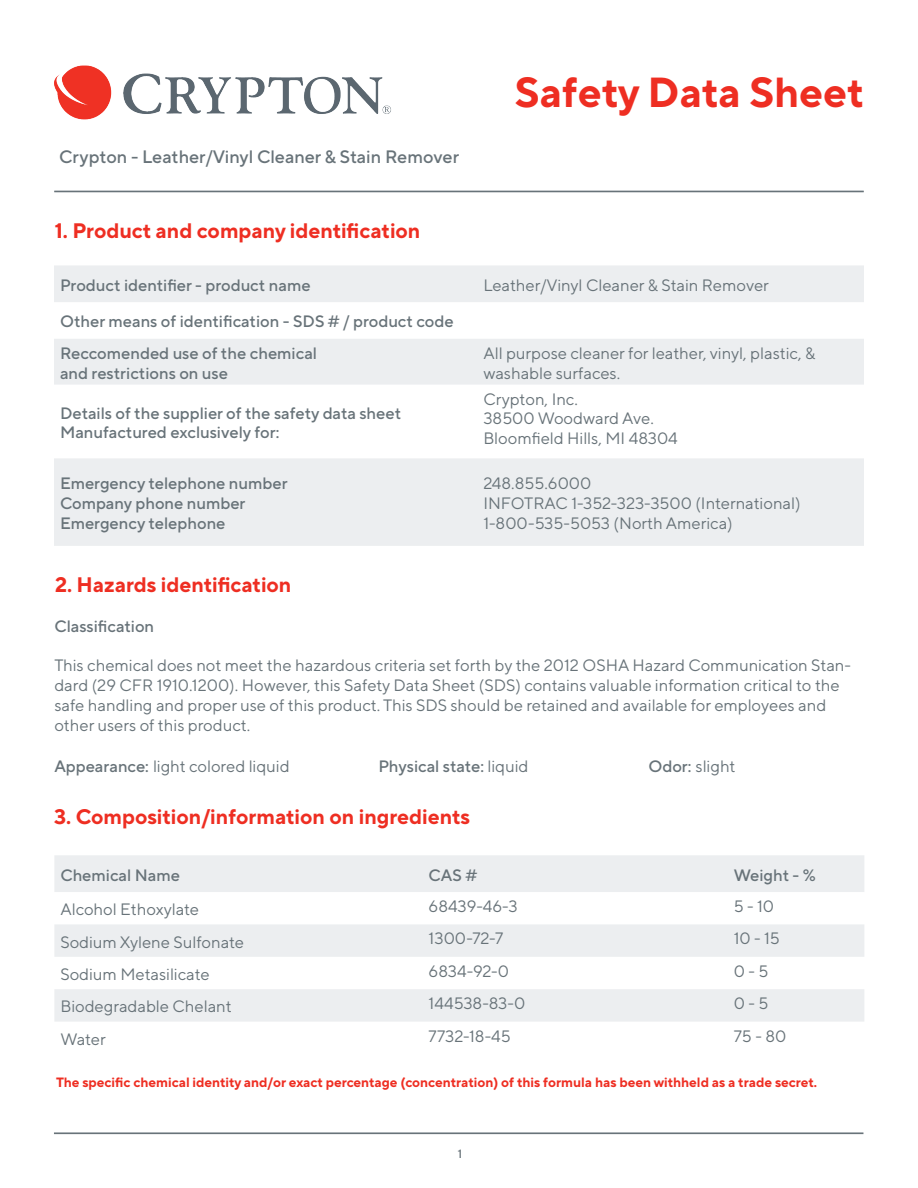
<style>
.page{position:relative;width:918px;height:1188px;background:#fff}
.page>*{position:absolute;margin:0;border:0;box-sizing:border-box;transform-origin:0 0}
.t1{font:700 42px "TT Norms Pro";color:#ee2e22}
.t2{font:700 21px "TT Norms Pro";color:#ee2e22}
.t3{font:500 18px "TT Norms Pro";color:#687379}
.t4{font:16.5px/19.8px "TT Norms Pro";color:#687379}
.t5{font:500 16.5px "TT Norms Pro";color:#687379}
.t6{font:700 13.5px "TT Norms Pro";color:#ee2e22}
.t7{font:500 12px "TT Norms Pro";color:#687379}
.s1{font-weight:500}
.s2{font-weight:400}
</style>
<div class="page">
<img style="left:54px;top:65px;width:337px;height:55px">
<div style="left:54px;top:191px;width:810px;height:1px;border:1px solid #687379"></div>
<svg style="left:54px;top:265px;width:810px;height:281px;fill:#eceef0"></svg>
<div style="left:54px;top:1133px;width:809px;height:1px;border:1px solid #687379"></div>
<svg style="left:54px;top:855px;width:810px;height:167px;fill:#eceef0"></svg>
<p class="t3" style="left:59px;top:145px;width:401px">Crypton - Leather/Vinyl Cleaner &amp; Stain Remover</p>
<p class="t1" style="left:515px;top:65px;width:351px">Safety Data Sheet</p>
<p class="t2" style="left:55px;top:217px;width:367px">1. Product and company identification</p>
<p class="t5" style="left:60px;top:274px;width:252px">Product identifier - product name</p>
<p class="t4" style="left:483px;top:275px;width:287px">Leather/Vinyl Cleaner &amp; Stain Remover</p>
<p class="t5" style="left:60px;top:311px;width:395px">Other means of identification - SDS # / product code</p>
<p class="t5" style="left:60px;top:342px;width:259px">Reccomended use of the chemical</p>
<p class="t5" style="left:60px;top:362px;width:169px">and restrictions on use</p>
<p class="t4" style="left:483px;top:343px;width:334px">All purpose cleaner for leather, vinyl, plastic, &amp; washable surfaces.</p>
<p class="t5" style="left:60px;top:402px;width:343px">Details of the supplier of the safety data sheet</p>
<p class="t5" style="left:60px;top:422px;width:221px">Manufactured exclusively for:</p>
<p class="t5" style="left:60px;top:473px;width:229px">Emergency telephone number</p>
<p class="t5" style="left:60px;top:493px;width:187px">Company phone number</p>
<p class="t5" style="left:60px;top:512px;width:167px">Emergency telephone</p>
<p class="t4" style="left:483px;top:388px;width:96px">Crypton, Inc.</p>
<p class="t4" style="left:483px;top:408px;width:172px">38500 Woodward Ave.</p>
<p class="t4" style="left:483px;top:428px;width:196px">Bloomfield Hills, MI 48304</p>
<p class="t4" style="left:483px;top:473px;width:109px">248.855.6000</p>
<p class="t4" style="left:483px;top:493px;width:319px">INFOTRAC 1-352-323-3500 (International)</p>
<p class="t4" style="left:483px;top:513px;width:251px">1-800-535-5053 (North America)</p>
<p class="t2" style="left:55px;top:571px;width:238px">2. Hazards identification</p>
<p class="t5" style="left:54px;top:615px;width:101px">Classification</p>
<p class="t4" style="left:54px;top:655px;width:798px">This chemical does not meet the hazardous criteria set forth by the 2012 OSHA Hazard Communication Stan&shy;dard (29 CFR 1910.1200). However, this Safety Data Sheet (SDS) contains valuable information critical to the safe handling and proper use of this product. This SDS should be retained and available for employees and other users of this product.</p>
<p class="t4" style="left:54px;top:756px;width:237px"><span class="s1">Appearance:</span> light colored liquid</p>
<p class="t5" style="left:378px;top:756px;width:152px">Physical state: <span class="s2">liquid</span></p>
<p class="t4" style="left:648px;top:756px;width:89px"><span class="s1">Odor:</span> slight</p>
<p class="t2" style="left:54px;top:803px;width:417px">3. Composition/information on ingredients</p>
<p class="t5" style="left:60px;top:864px;width:121px">Chemical Name</p>
<p class="t5" style="left:429px;top:864px;width:50px">CAS #</p>
<p class="t5" style="left:734px;top:864px;width:84px">Weight - %</p>
<p class="t4" style="left:60px;top:899px;width:140px">Alcohol Ethoxylate</p>
<p class="t4" style="left:429px;top:896px;width:90px">68439-46-3</p>
<p class="t4" style="left:734px;top:896px;width:42px">5 - 10</p>
<p class="t4" style="left:60px;top:931px;width:185px">Sodium Xylene Sulfonate</p>
<p class="t4" style="left:429px;top:928px;width:76px">1300-72-7</p>
<p class="t4" style="left:734px;top:928px;width:48px">10 - 15</p>
<p class="t4" style="left:60px;top:964px;width:151px">Sodium Metasilicate</p>
<p class="t4" style="left:429px;top:961px;width:82px">6834-92-0</p>
<p class="t4" style="left:734px;top:961px;width:36px">0 - 5</p>
<p class="t4" style="left:60px;top:996px;width:173px">Biodegradable Chelant</p>
<p class="t4" style="left:429px;top:993px;width:98px">144538-83-0</p>
<p class="t4" style="left:734px;top:993px;width:36px">0 - 5</p>
<p class="t4" style="left:60px;top:1029px;width:47px">Water</p>
<p class="t4" style="left:429px;top:1025px;width:84px">7732-18-45</p>
<p class="t4" style="left:734px;top:1025px;width:54px">75 - 80</p>
<p class="t6" style="left:56px;top:1073px;width:763px">The specific chemical identity and/or exact percentage (concentration) of this formula has been withheld as a trade secret.</p>
<p class="t7" style="left:458px;top:1146px;width:6px">1</p>
</div>
